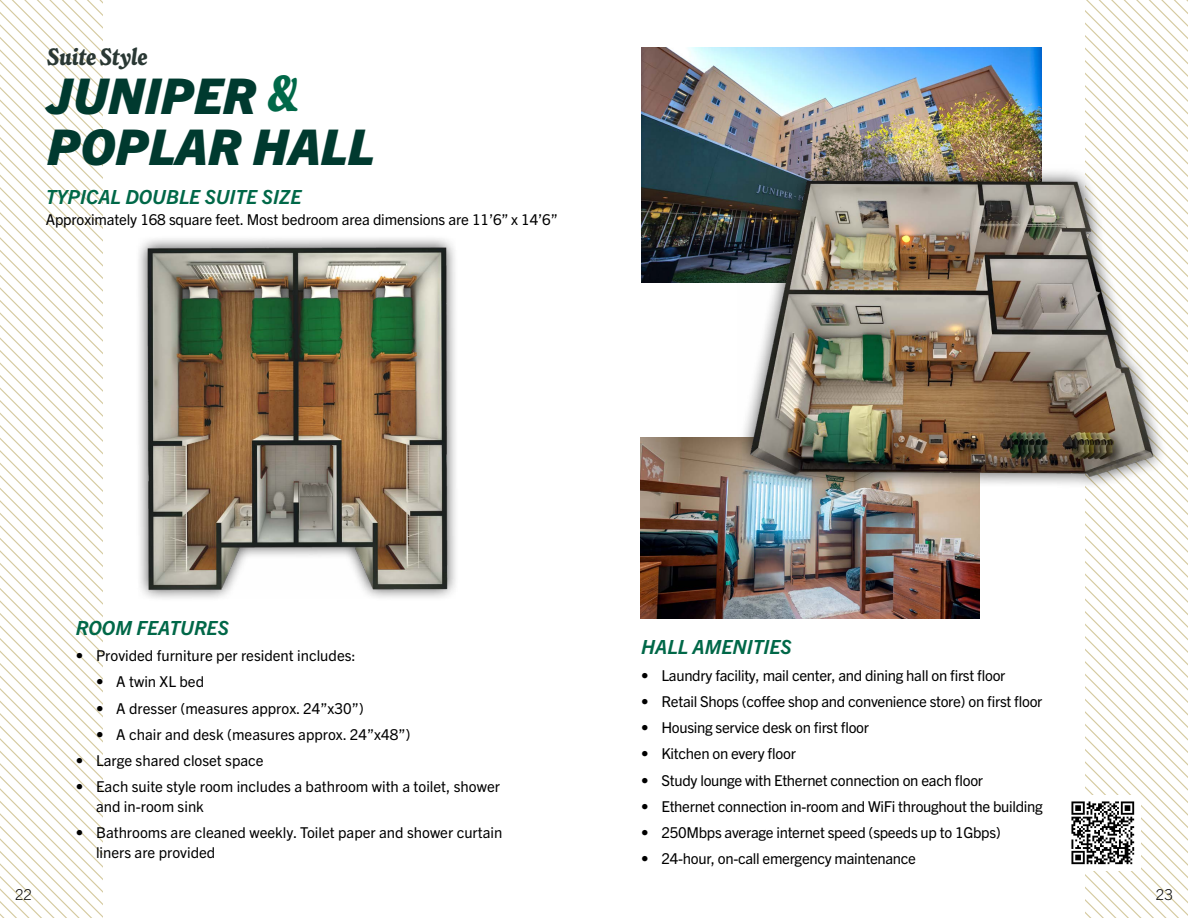
<style>
.page{position:relative;width:1188px;height:918px;background:#fff}
.page>*{position:absolute;margin:0;border:0;box-sizing:border-box;transform-origin:0 0}
.t1{font:italic 800 49.35px/50.6px "Trade Gothic Next LT Pro";color:#003a2f}
.t2{font:italic 700 condensed 22.95px "New Spirit";color:#2a3834}
.t3{font:italic 700 19.5px "Trade Gothic Next LT Pro";color:#006848}
.t4{font:15px/19.5px "Trade Gothic Next LT Pro";letter-spacing:-.01em;color:#000}
.t5{font:300 15px "Trade Gothic Next LT Pro";color:#000}
.s1{font-family:"New Spirit";font-weight:700;font-stretch:condensed;color:#006848}
</style>
<div class="page">
<svg style="left:0;top:0;width:102px;height:107px"></svg>
<svg style="left:0;top:107px;width:102px;height:811px"></svg>
<svg style="left:1086px;top:0;width:102px;height:107px"></svg>
<svg style="left:1086px;top:107px;width:102px;height:811px"></svg>
<img style="left:1071px;top:796px;width:70px;height:75px">
<img style="left:641px;top:47px;width:400px;height:236px">
<img style="left:640px;top:438px;width:339px;height:181px">
<img style="left:138px;top:239px;width:318px;height:360px">
<div style="left:737px;top:166px;width:431px;height:324px;background:#000;opacity:.75"></div>
<img style="left:737px;top:165px;width:420px;height:319px">
<h2 class="t2" style="left:47px;top:43px;width:102px">Suite Style</h2>
<h1 class="t1" style="left:47px;top:67px;width:329px">JUNIPER <span class="s1">&amp;<br></span>POPLAR HALL</h1>
<h3 class="t3" style="left:46px;top:184px;width:257px">TYPICAL DOUBLE SUITE SIZE</h3>
<p class="t4" style="left:46px;top:209px;width:514px">Approximately 168 square feet. Most bedroom area dimensions are 11’6” x 14’6”</p>
<h3 class="t3" style="left:76px;top:614px;width:155px">ROOM FEATURES</h3>
<p class="t4" style="left:76px;top:645px;width:281px">• Provided furniture per resident includes:</p>
<p class="t4" style="left:96px;top:671px;width:110px">• A twin XL bed</p>
<p class="t4" style="left:96px;top:697px;width:269px">• A dresser (measures approx. 24”x30”)</p>
<p class="t4" style="left:96px;top:724px;width:316px">• A chair and desk (measures approx. 24”x48”)</p>
<p class="t4" style="left:76px;top:750px;width:189px">• Large shared closet space</p>
<p class="t4" style="left:96px;top:776px;width:405px;text-indent:-20px">• Each suite style room includes a bathroom with a toilet, shower and in-room sink</p>
<p class="t4" style="left:96px;top:822px;width:408px;text-indent:-20px">• Bathrooms are cleaned weekly. Toilet paper and shower curtain liners are provided</p>
<h3 class="t3" style="left:641px;top:634px;width:152px">HALL AMENITIES</h3>
<p class="t4" style="left:641px;top:664px;width:366px">• Laundry facility, mail center, and dining hall on first floor</p>
<p class="t4" style="left:641px;top:691px;width:403px">• Retail Shops (coffee shop and convenience store) on first floor</p>
<p class="t4" style="left:641px;top:717px;width:229px">• Housing service desk on first floor</p>
<p class="t4" style="left:641px;top:743px;width:156px">• Kitchen on every floor</p>
<p class="t4" style="left:641px;top:769px;width:343px">• Study lounge with Ethernet connection on each floor</p>
<p class="t4" style="left:641px;top:796px;width:403px">• Ethernet connection in-room and WiFi throughout the building</p>
<p class="t4" style="left:641px;top:822px;width:361px">• 250Mbps average internet speed (speeds up to 1Gbps)</p>
<p class="t4" style="left:641px;top:848px;width:276px">• 24-hour, on-call emergency maintenance</p>
<p class="t5" style="left:15px;top:884px;width:19px">22</p>
<p class="t5" style="left:1156px;top:884px;width:19px">23</p>
</div>
